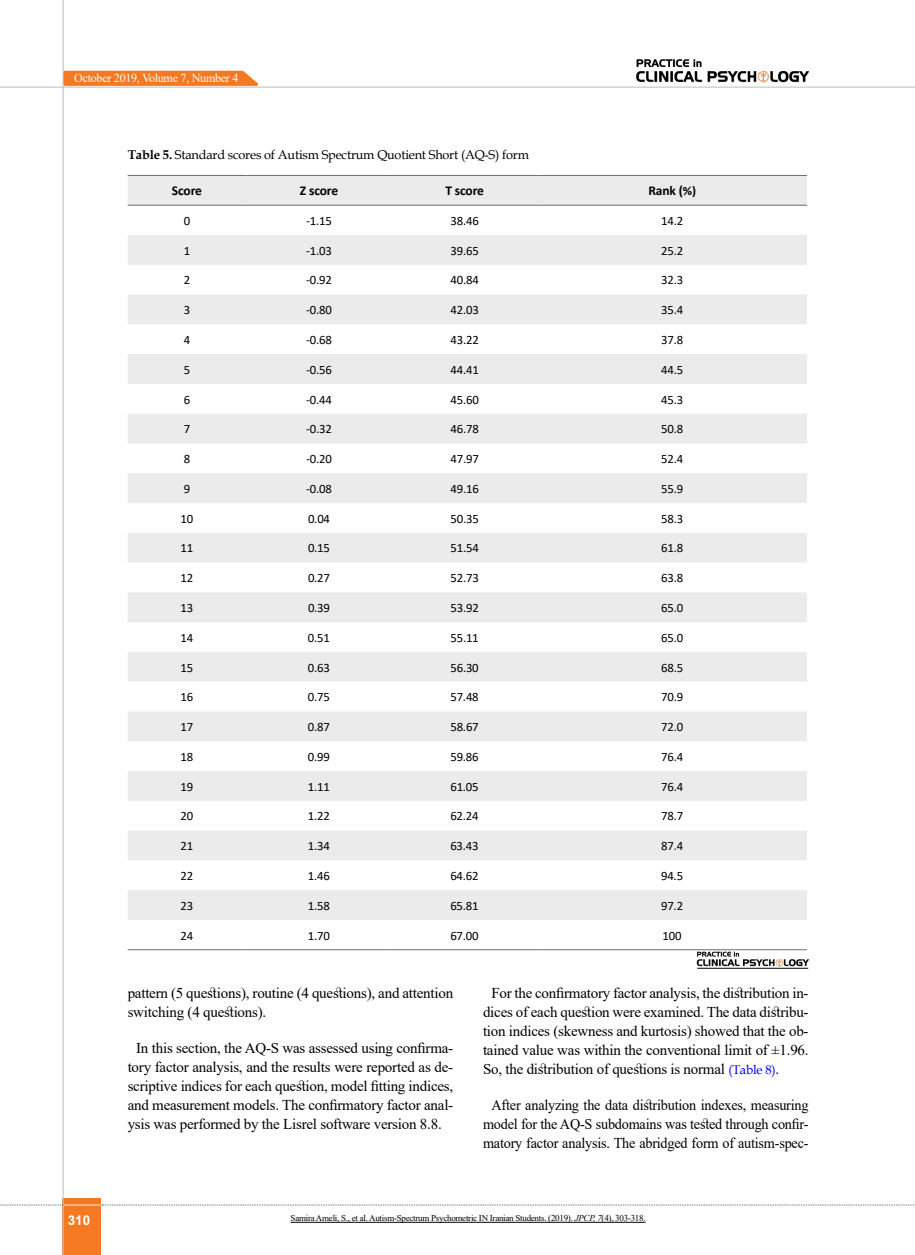
<style>
.page{position:relative;width:915px;height:1255px;background:#fff}
.page>*{position:absolute;margin:0;border:0;box-sizing:border-box;transform-origin:0 0}
.t1{font:15px/19px "Times New Roman";letter-spacing:-.015em;color:#000;text-align:justify}
.t2{font:15px/19px "Times New Roman";letter-spacing:-.015em;color:#000;text-align:center;scale:.95 1}
.t3{font:700 13.5px "Calibri";letter-spacing:-.01em;color:#000}
.t4{font:700 13.5px "Arial";color:#fff}
.t5{font:12.75px "Calibri";letter-spacing:-.015em;color:#000}
.t6{font:12.75px "Book Antiqua";letter-spacing:-.015em;color:#000}
.t7{font:12.15px "Times New Roman";letter-spacing:-.025em;color:#fff}
.t8{font:9px "Times New Roman";letter-spacing:-.03em;color:#000}
.s1{font-weight:700}
.s2{font-size:12.75px}
.s3{font-family:"Book Antiqua";font-size:12.75px;color:#00f}
.s4{font-style:italic}
</style>
<div class="page">
<div style="left:63px;top:1198px;width:38px;height:56px;background:#f47920"></div>
<hr style="left:62px;top:0;width:2px;height:1254px;background:#c2c4c6">
<hr style="left:0;top:87px;width:914px;height:1px;background:#c2c4c6">
<hr style="left:63px;top:1204px;width:38px;height:1px;background:#ebebec">
<svg style="left:0;top:1204px;width:63px;height:1px"></svg>
<svg style="left:102px;top:1204px;width:813px;height:1px"></svg>
<svg style="left:62px;top:69px;width:203px;height:18px;background:#f4944f"></svg>
<img style="left:636px;top:59px;width:172px;height:24px">
<svg style="left:128px;top:176px;width:678px;height:743px;fill:#ebebec"></svg>
<hr style="left:128px;top:175px;width:118px;height:1px;background:#6d6e71">
<hr style="left:246px;top:175px;width:146px;height:1px;background:#6d6e71">
<hr style="left:392px;top:175px;width:145px;height:1px;background:#6d6e71">
<hr style="left:537px;top:175px;width:269px;height:1px;background:#6d6e71">
<hr style="left:128px;top:205px;width:118px;height:1px;background:#6d6e71">
<hr style="left:246px;top:205px;width:146px;height:1px;background:#6d6e71">
<hr style="left:392px;top:205px;width:145px;height:1px;background:#6d6e71">
<hr style="left:537px;top:205px;width:269px;height:1px;background:#6d6e71">
<hr style="left:128px;top:949px;width:118px;height:1px;background:#6d6e71">
<hr style="left:246px;top:949px;width:146px;height:1px;background:#6d6e71">
<hr style="left:392px;top:949px;width:145px;height:1px;background:#6d6e71">
<hr style="left:537px;top:949px;width:269px;height:1px;background:#6d6e71">
<img style="left:696px;top:949px;width:112px;height:20px">
<hr style="left:697px;top:967px;width:110px;height:1px;background:#000">
<hr style="left:290px;top:1221px;width:355px;height:1px;background:#000">
<p class="t7" style="left:74px;top:69px;width:166px">October 2019, Volume 7, Number 4</p>
<p class="t6" style="left:128px;top:146px;width:402px"><span class="s1">Table 5.</span> Standard scores of Autism Spectrum Quotient Short (AQ-S) form</p>
<p class="t3" style="left:172px;top:181px;width:32px">Score</p>
<p class="t3" style="left:300px;top:181px;width:40px">Z score</p>
<p class="t3" style="left:445px;top:181px;width:40px">T score</p>
<p class="t3" style="left:648px;top:181px;width:49px">Rank (<span class="s2">%)</span></p>
<p class="t5" style="left:184px;top:212px;width:8px">0</p>
<p class="t5" style="left:306px;top:212px;width:27px">-1.15</p>
<p class="t5" style="left:450px;top:212px;width:30px">38.46</p>
<p class="t5" style="left:661px;top:212px;width:24px">14.2</p>
<p class="t5" style="left:184px;top:241px;width:8px">1</p>
<p class="t5" style="left:306px;top:241px;width:27px">-1.03</p>
<p class="t5" style="left:450px;top:241px;width:30px">39.65</p>
<p class="t5" style="left:661px;top:241px;width:24px">25.2</p>
<p class="t5" style="left:184px;top:271px;width:8px">2</p>
<p class="t5" style="left:306px;top:271px;width:27px">-0.92</p>
<p class="t5" style="left:450px;top:271px;width:30px">40.84</p>
<p class="t5" style="left:661px;top:271px;width:24px">32.3</p>
<p class="t5" style="left:184px;top:301px;width:8px">3</p>
<p class="t5" style="left:306px;top:301px;width:27px">-0.80</p>
<p class="t5" style="left:450px;top:301px;width:30px">42.03</p>
<p class="t5" style="left:661px;top:301px;width:24px">35.4</p>
<p class="t5" style="left:184px;top:331px;width:8px">4</p>
<p class="t5" style="left:306px;top:331px;width:27px">-0.68</p>
<p class="t5" style="left:450px;top:331px;width:30px">43.22</p>
<p class="t5" style="left:661px;top:331px;width:24px">37.8</p>
<p class="t5" style="left:184px;top:361px;width:8px">5</p>
<p class="t5" style="left:306px;top:361px;width:27px">-0.56</p>
<p class="t5" style="left:450px;top:361px;width:30px">44.41</p>
<p class="t5" style="left:661px;top:361px;width:24px">44.5</p>
<p class="t5" style="left:184px;top:390px;width:8px">6</p>
<p class="t5" style="left:306px;top:390px;width:27px">-0.44</p>
<p class="t5" style="left:450px;top:390px;width:30px">45.60</p>
<p class="t5" style="left:661px;top:390px;width:24px">45.3</p>
<p class="t5" style="left:184px;top:420px;width:8px">7</p>
<p class="t5" style="left:306px;top:420px;width:27px">-0.32</p>
<p class="t5" style="left:450px;top:420px;width:30px">46.78</p>
<p class="t5" style="left:661px;top:420px;width:24px">50.8</p>
<p class="t5" style="left:184px;top:450px;width:8px">8</p>
<p class="t5" style="left:306px;top:450px;width:27px">-0.20</p>
<p class="t5" style="left:450px;top:450px;width:30px">47.97</p>
<p class="t5" style="left:661px;top:450px;width:24px">52.4</p>
<p class="t5" style="left:184px;top:480px;width:8px">9</p>
<p class="t5" style="left:306px;top:480px;width:27px">-0.08</p>
<p class="t5" style="left:450px;top:480px;width:30px">49.16</p>
<p class="t5" style="left:661px;top:480px;width:24px">55.9</p>
<p class="t5" style="left:180px;top:509px;width:14px">10</p>
<p class="t5" style="left:308px;top:509px;width:24px">0.04</p>
<p class="t5" style="left:450px;top:509px;width:30px">50.35</p>
<p class="t5" style="left:661px;top:509px;width:24px">58.3</p>
<p class="t5" style="left:180px;top:539px;width:14px">11</p>
<p class="t5" style="left:308px;top:539px;width:24px">0.15</p>
<p class="t5" style="left:450px;top:539px;width:30px">51.54</p>
<p class="t5" style="left:661px;top:539px;width:24px">61.8</p>
<p class="t5" style="left:180px;top:569px;width:14px">12</p>
<p class="t5" style="left:308px;top:569px;width:24px">0.27</p>
<p class="t5" style="left:450px;top:569px;width:30px">52.73</p>
<p class="t5" style="left:661px;top:569px;width:24px">63.8</p>
<p class="t5" style="left:180px;top:599px;width:14px">13</p>
<p class="t5" style="left:308px;top:599px;width:24px">0.39</p>
<p class="t5" style="left:450px;top:599px;width:30px">53.92</p>
<p class="t5" style="left:661px;top:599px;width:24px">65.0</p>
<p class="t5" style="left:180px;top:628px;width:14px">14</p>
<p class="t5" style="left:308px;top:628px;width:24px">0.51</p>
<p class="t5" style="left:450px;top:628px;width:30px">55.11</p>
<p class="t5" style="left:661px;top:628px;width:24px">65.0</p>
<p class="t5" style="left:180px;top:658px;width:14px">15</p>
<p class="t5" style="left:308px;top:658px;width:24px">0.63</p>
<p class="t5" style="left:450px;top:658px;width:30px">56.30</p>
<p class="t5" style="left:661px;top:658px;width:24px">68.5</p>
<p class="t5" style="left:180px;top:688px;width:14px">16</p>
<p class="t5" style="left:308px;top:688px;width:24px">0.75</p>
<p class="t5" style="left:450px;top:688px;width:30px">57.48</p>
<p class="t5" style="left:661px;top:688px;width:24px">70.9</p>
<p class="t5" style="left:180px;top:718px;width:14px">17</p>
<p class="t5" style="left:308px;top:718px;width:24px">0.87</p>
<p class="t5" style="left:450px;top:718px;width:30px">58.67</p>
<p class="t5" style="left:661px;top:718px;width:24px">72.0</p>
<p class="t5" style="left:180px;top:747px;width:14px">18</p>
<p class="t5" style="left:308px;top:747px;width:24px">0.99</p>
<p class="t5" style="left:450px;top:747px;width:30px">59.86</p>
<p class="t5" style="left:661px;top:747px;width:24px">76.4</p>
<p class="t5" style="left:180px;top:777px;width:14px">19</p>
<p class="t5" style="left:308px;top:777px;width:24px">1.11</p>
<p class="t5" style="left:450px;top:777px;width:30px">61.05</p>
<p class="t5" style="left:661px;top:777px;width:24px">76.4</p>
<p class="t5" style="left:180px;top:807px;width:14px">20</p>
<p class="t5" style="left:308px;top:807px;width:24px">1.22</p>
<p class="t5" style="left:450px;top:807px;width:30px">62.24</p>
<p class="t5" style="left:661px;top:807px;width:24px">78.7</p>
<p class="t5" style="left:180px;top:837px;width:14px">21</p>
<p class="t5" style="left:308px;top:837px;width:24px">1.34</p>
<p class="t5" style="left:450px;top:837px;width:30px">63.43</p>
<p class="t5" style="left:661px;top:837px;width:24px">87.4</p>
<p class="t5" style="left:180px;top:866px;width:14px">22</p>
<p class="t5" style="left:308px;top:866px;width:24px">1.46</p>
<p class="t5" style="left:450px;top:866px;width:30px">64.62</p>
<p class="t5" style="left:661px;top:866px;width:24px">94.5</p>
<p class="t5" style="left:180px;top:896px;width:14px">23</p>
<p class="t5" style="left:308px;top:896px;width:24px">1.58</p>
<p class="t5" style="left:450px;top:896px;width:30px">65.81</p>
<p class="t5" style="left:660px;top:896px;width:24px">97.2</p>
<p class="t5" style="left:180px;top:926px;width:14px">24</p>
<p class="t5" style="left:308px;top:926px;width:24px">1.70</p>
<p class="t5" style="left:450px;top:926px;width:30px">67.00</p>
<p class="t5" style="left:662px;top:926px;width:21px">100</p>
<p class="t4" style="left:68px;top:1210px;width:24px">310</p>
<p class="t1" style="left:128px;top:982px;width:327px">pattern (5 questions), routine (4 questions), and attention switching (4 questions).</p>
<p class="t1" style="left:128px;top:1037px;width:327px;text-indent:9px">In this section, the AQ-S was assessed using confirma&shy;tory factor analysis, and the results were reported as de&shy;scriptive indices for each question, model fitting indices, and measurement models. The confirmatory factor anal&shy;ysis was performed by the Lisrel software version 8.8.</p>
<p class="t1" style="left:483px;top:982px;width:327px;text-indent:9px">For the confirmatory factor analysis, the distribution in&shy;dices of each question were examined. The data distribu&shy;tion indices (skewness and kurtosis) showed that the ob&shy;tained value was within the conventional limit of ±1.96.<br>So, the distribution of questions is normal <span class="s3">(Table 8)</span>.</p>
<p class="t2" style="left:483px;top:1095px;width:344px">After analyzing the data distribution indexes, measuring model for the AQ-S subdomains was tested through confir&shy;matory factor analysis. The abridged form of autism-spec-</p>
<p class="t8" style="left:290px;top:1211px;width:356px">Samira Ameli, S., et al. Autism-Spectrum Psychometric IN Iranian Students. (2019). <span class="s4">JPCP, 7</span>(4), 303-318.</p>
</div>
